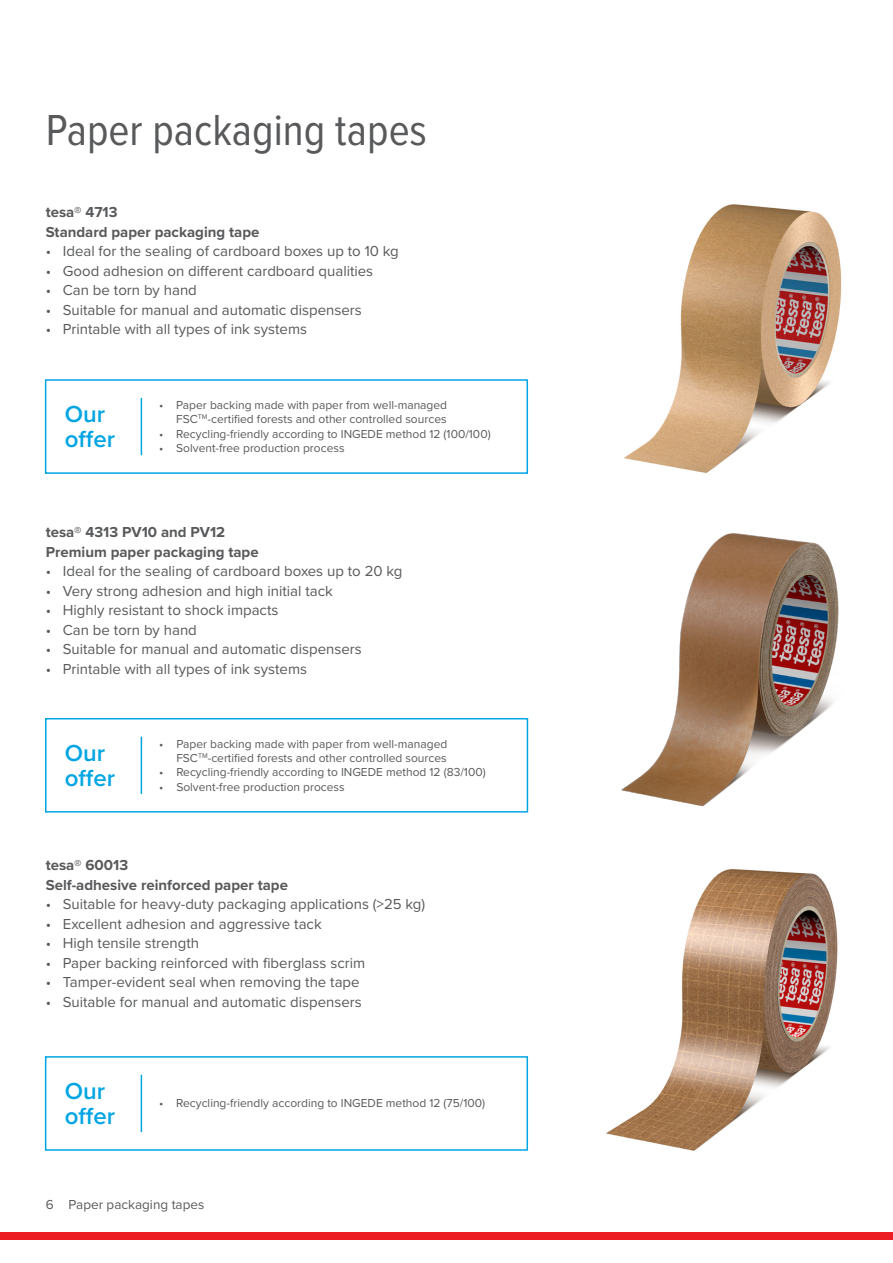
<style>
.page{position:relative;width:893px;height:1263px;background:#fff}
.page>*{position:absolute;margin:0;border:0;box-sizing:border-box;transform-origin:0 0}
.t1{font:45px "Proxima Nova Cond";color:#58595b}
.t2{font:600 24px/25.5px "Proxima Nova";color:#00a5e4}
.t3{font:15px "Proxima Nova";color:#58595b}
.t4{font:700 15px/19.5px "Proxima Nova";color:#58595b}
.t5{font:13.5px "Proxima Nova";color:#58595b}
.t6{font:12px/14.4px "Proxima Nova";color:#58595b;text-align:right}
</style>
<div class="page">
<img style="left:624px;top:204px;width:218px;height:270px">
<img style="left:606px;top:869px;width:232px;height:282px">
<img style="left:621px;top:533px;width:218px;height:274px">
<div style="left:45px;top:379px;width:483px;height:95px;border:2px solid #00a5e4"></div>
<div style="left:45px;top:1056px;width:483px;height:95px;border:2px solid #00a5e4"></div>
<div style="left:45px;top:718px;width:483px;height:94px;border:2px solid #00a5e4"></div>
<hr style="left:141px;top:737px;width:1px;height:57px;background:#00a5e4">
<hr style="left:141px;top:1075px;width:1px;height:57px;background:#00a5e4">
<hr style="left:141px;top:398px;width:1px;height:57px;background:#00a5e4">
<div style="left:0;top:1232px;width:893px;height:8px;background:#ed1d24"></div>
<h1 class="t1" style="left:46px;top:96px;width:383px">Paper packaging tapes</h1>
<p class="t4" style="left:46px;top:202px;width:215px">tesa® 4713<br>Standard paper packaging tape</p>
<p class="t3" style="left:46px;top:240px;width:355px">• Ideal for the sealing of cardboard boxes up to 10 kg</p>
<p class="t3" style="left:46px;top:259px;width:329px">• Good adhesion on different cardboard qualities</p>
<p class="t3" style="left:46px;top:279px;width:153px">• Can be torn by hand</p>
<p class="t3" style="left:46px;top:298px;width:317px">• Suitable for manual and automatic dispensers</p>
<p class="t3" style="left:46px;top:318px;width:263px">• Printable with all types of ink systems</p>
<h2 class="t2" style="left:65px;top:400px;width:52px">Our offer</h2>
<p class="t6" style="left:159px;top:397px;width:289px">• Paper backing made with paper from well-managed<br>FSC<sup>TM</sup>-certified forests and other controlled sources</p>
<p class="t6" style="left:159px;top:426px;width:333px">• Recycling-friendly according to INGEDE method 12 (100/100)</p>
<p class="t6" style="left:159px;top:440px;width:187px">• Solvent-free production process</p>
<p class="t4" style="left:46px;top:522px;width:214px">tesa® 4313 PV10 and PV12<br>Premium paper packaging tape</p>
<p class="t3" style="left:46px;top:560px;width:358px">• Ideal for the sealing of cardboard boxes up to 20 kg</p>
<p class="t3" style="left:46px;top:580px;width:289px">• Very strong adhesion and high initial tack</p>
<p class="t3" style="left:46px;top:599px;width:234px">• Highly resistant to shock impacts</p>
<p class="t3" style="left:46px;top:619px;width:153px">• Can be torn by hand</p>
<p class="t3" style="left:46px;top:638px;width:317px">• Suitable for manual and automatic dispensers</p>
<p class="t3" style="left:46px;top:658px;width:263px">• Printable with all types of ink systems</p>
<h2 class="t2" style="left:65px;top:739px;width:52px">Our offer</h2>
<p class="t6" style="left:159px;top:736px;width:289px">• Paper backing made with paper from well-managed<br>FSC<sup>TM</sup>-certified forests and other controlled sources</p>
<p class="t6" style="left:159px;top:765px;width:328px">• Recycling-friendly according to INGEDE method 12 (83/100)</p>
<p class="t6" style="left:159px;top:779px;width:187px">• Solvent-free production process</p>
<p class="t4" style="left:46px;top:855px;width:244px">tesa® 60013<br>Self-adhesive reinforced paper tape</p>
<p class="t3" style="left:46px;top:893px;width:381px">• Suitable for heavy-duty packaging applications (&gt;25 kg)</p>
<p class="t3" style="left:46px;top:913px;width:277px">• Excellent adhesion and aggressive tack</p>
<p class="t3" style="left:46px;top:932px;width:155px">• High tensile strength</p>
<p class="t3" style="left:46px;top:952px;width:321px">• Paper backing reinforced with fiberglass scrim</p>
<p class="t3" style="left:46px;top:971px;width:315px">• Tamper-evident seal when removing the tape</p>
<p class="t3" style="left:46px;top:991px;width:317px">• Suitable for manual and automatic dispensers</p>
<h2 class="t2" style="left:65px;top:1077px;width:52px">Our offer</h2>
<p class="t6" style="left:159px;top:1096px;width:327px">• Recycling-friendly according to INGEDE method 12 (75/100)</p>
<p class="t5" style="left:46px;top:1195px;width:160px">6 Paper packaging tapes</p>
</div>
